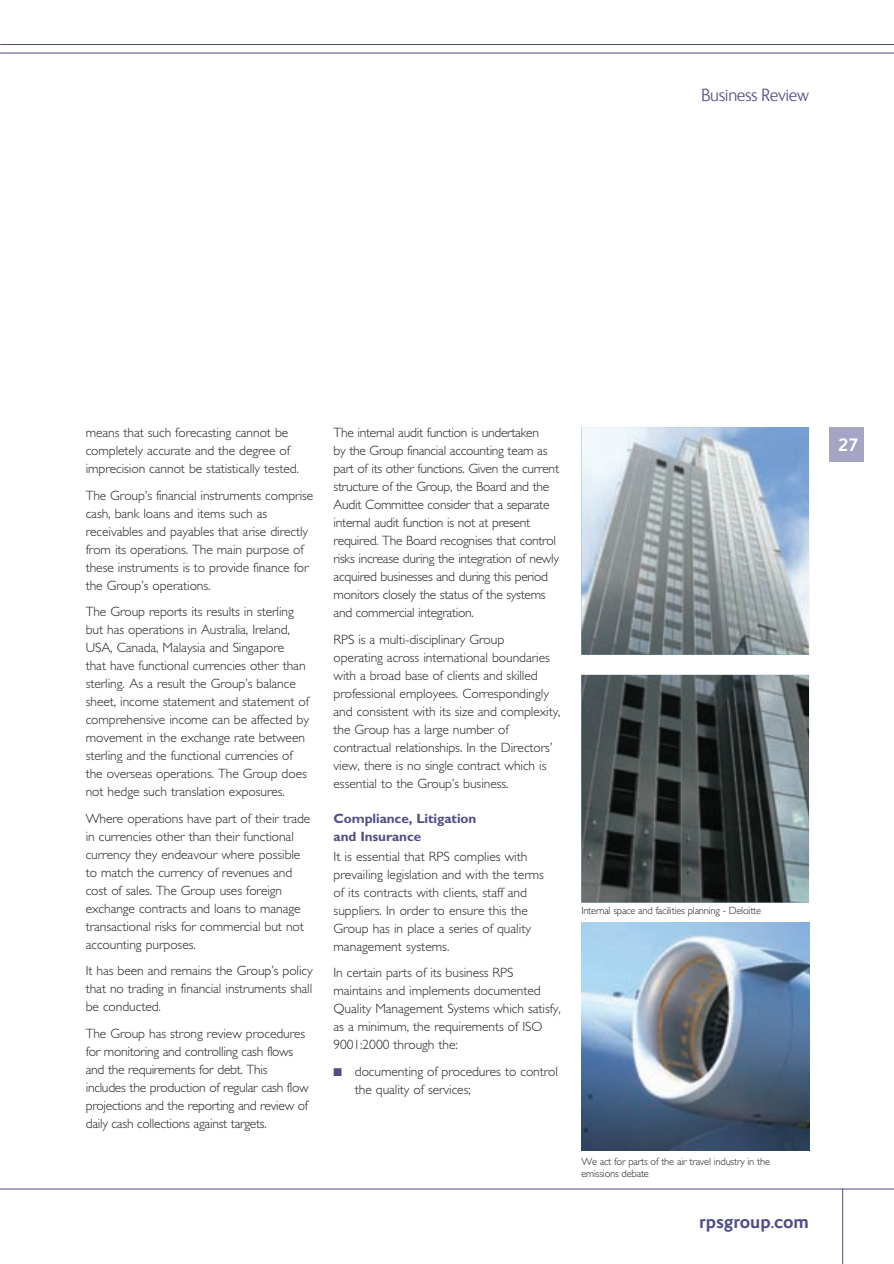
<style>
.page{position:relative;width:894px;height:1264px;background:#fff}
.page>*{position:absolute;margin:0;border:0;box-sizing:border-box;transform-origin:0 0}
.t1{font:300 18px "FS Ingrid";letter-spacing:-.02em;color:#504d85}
.t2{font:700 18px "FS Ingrid";color:#504d85}
.t3{font:700 18px "FS Ingrid";color:#fff}
.t4{font:300 13.5px/18px "Gill Sans";letter-spacing:-.005em;color:#231f20}
.t5{font:700 13.5px/18px "Gill Sans";letter-spacing:-.005em;color:#504d85}
.t6{font:300 10.5px/12.8px "Gill Sans";letter-spacing:-.02em;color:#231f20}
.s1{color:#504d85}
</style>
<div class="page">
<div style="left:829px;top:427px;width:34px;height:34px;background:#a5a4c5"></div>
<hr style="left:842px;top:1188px;width:1px;height:75px;background:#504d85">
<hr style="left:1px;top:1188px;width:892px;height:1px;background:#504d85">
<hr style="left:1px;top:44px;width:892px;height:1px;background:#504d85">
<hr style="left:1px;top:53px;width:892px;height:1px;background:#504d85">
<img style="left:581px;top:427px;width:228px;height:475px">
<img style="left:581px;top:922px;width:228px;height:228px">
<h1 class="t1" style="left:701px;top:86px;width:109px">Business Review</h1>
<p class="t4" style="left:86px;top:424px;width:215px">means that such forecasting cannot be completely accurate and the degree of imprecision cannot be statistically tested.</p>
<p class="t4" style="left:86px;top:486px;width:229px">The Group’s financial instruments comprise cash, bank loans and items such as receivables and payables that arise directly from its operations. The main purpose of these instruments is to provide finance for the Group’s operations.</p>
<p class="t4" style="left:86px;top:603px;width:225px">The Group reports its results in sterling but has operations in Australia, Ireland, USA, Canada, Malaysia and Singapore<br>that have functional currencies other than sterling. As a result the Group’s balance sheet, income statement and statement of comprehensive income can be affected by movement in the exchange rate between sterling and the functional currencies of the overseas operations. The Group does not hedge such translation exposures.</p>
<p class="t4" style="left:86px;top:809px;width:226px">Where operations have part of their trade in currencies other than their functional currency they endeavour where possible to match the currency of revenues and cost of sales. The Group uses foreign exchange contracts and loans to manage transactional risks for commercial but not accounting purposes.</p>
<p class="t4" style="left:86px;top:961px;width:228px;text-align:justify">It has been and remains the Group’s policy that no trading in financial instruments shall be conducted.</p>
<p class="t4" style="left:86px;top:1024px;width:224px">The Group has strong review procedures for monitoring and controlling cash flows and the requirements for debt. This includes the production of regular cash flow projections and the reporting and review of daily cash collections against targets.</p>
<p class="t4" style="left:333px;top:423px;width:227px">The internal audit function is undertaken<br>by the Group financial accounting team as part of its other functions. Given the current structure of the Group, the Board and the Audit Committee consider that a separate internal audit function is not at present required. The Board recognises that control risks increase during the integration of newly acquired businesses and during this period monitors closely the status of the systems and commercial integration.</p>
<p class="t4" style="left:333px;top:630px;width:228px">RPS is a multi-disciplinary Group<br>operating across international boundaries with a broad base of clients and skilled professional employees. Correspondingly and consistent with its size and complexity, the Group has a large number of contractual relationships. In the Directors’ view, there is no single contract which is essential to the Group’s business.</p>
<p class="t5" style="left:333px;top:809px;width:144px">Compliance, Litigation and Insurance</p>
<p class="t4" style="left:333px;top:847px;width:212px">It is essential that RPS complies with prevailing legislation and with the terms of its contracts with clients, staff and suppliers. In order to ensure this the Group has in place a series of quality management systems.</p>
<p class="t4" style="left:333px;top:963px;width:229px">In certain parts of its business RPS maintains and implements documented Quality Management Systems which satisfy, as a minimum, the requirements of ISO 9001:2000 through the:</p>
<p class="t4" style="left:355px;top:1062px;width:205px;text-indent:-21px"><span class="s1">■</span> documenting of procedures to control the quality of services;</p>
<p class="t6" style="left:581px;top:903px;width:181px">Internal space and facilities planning - Deloitte</p>
<p class="t6" style="left:581px;top:1154px;width:190px">We act for parts of the air travel industry in the emissions debate</p>
<h1 class="t2" style="left:699px;top:1211px;width:111px">rpsgroup.com</h1>
<h1 class="t3" style="left:838px;top:435px;width:22px">27</h1>
</div>
